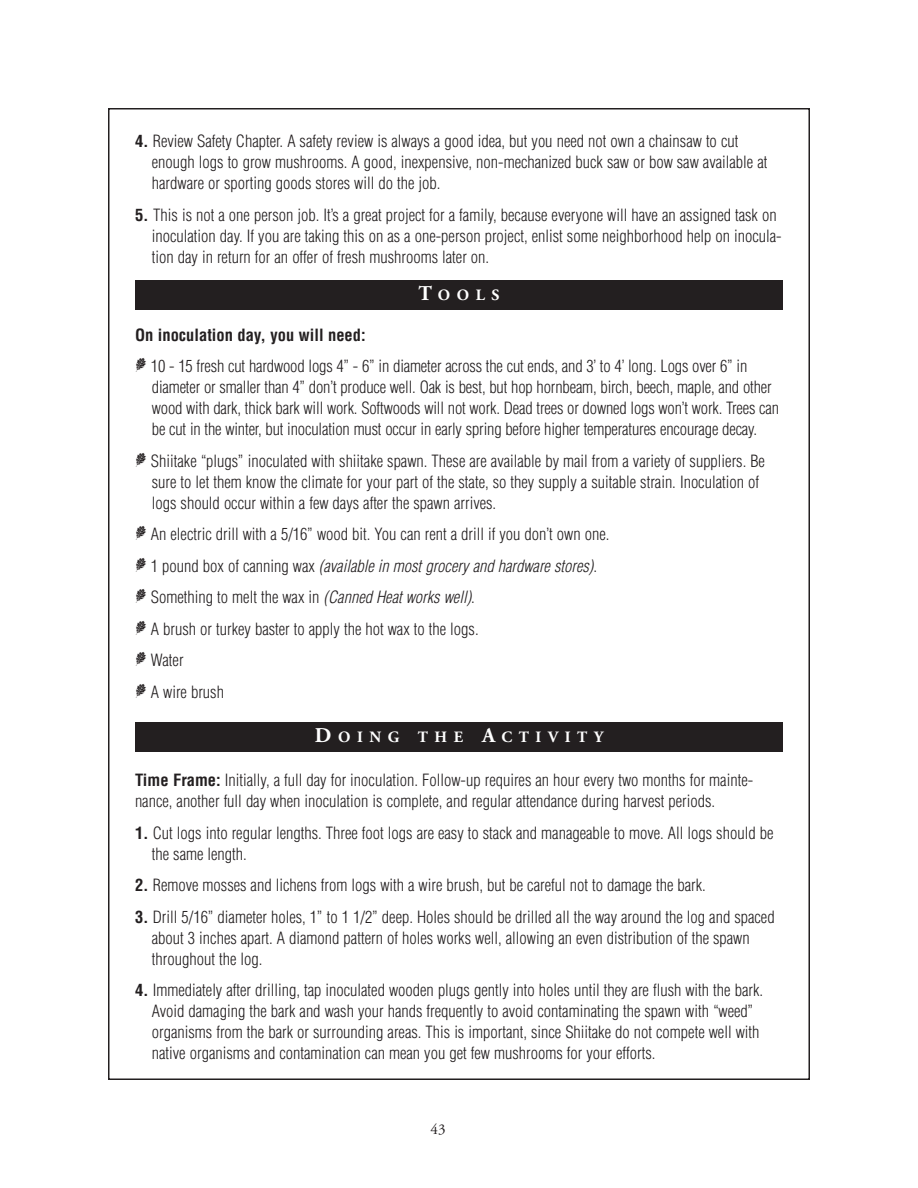
<style>
.page{position:relative;width:918px;height:1188px;background:#fff}
.page>*{position:absolute;margin:0;border:0;box-sizing:border-box;transform-origin:0 0}
.t1{font:300 condensed 16.5px/21px "Helvetica";color:#231f20}
.t2{font:700 15.75px "Adobe Garamond";letter-spacing:.415em;color:#fff}
.t3{font:15px "Adobe Garamond";color:#231f20}
.s1{font-weight:700}
.s2{font-family:"Leaf Assortment";font-weight:400;font-stretch:normal;font-size:18px}
.s3{font-style:italic}
.s4{font-size:21px}
</style>
<div class="page">
<div style="left:135px;top:281px;width:648px;height:29px;background:#231f20"></div>
<div style="left:135px;top:722px;width:648px;height:30px;background:#231f20"></div>
<p class="t1" style="left:152px;top:132px;width:617px;text-indent:-17px"><span class="s1">4.</span> Review Safety Chapter. A safety review is always a good idea, but you need not own a chainsaw to cut enough logs to grow mushrooms. A good, inexpensive, non-mechanized buck saw or bow saw available at hardware or sporting goods stores will do the job.</p>
<p class="t1" style="left:152px;top:206px;width:631px;text-indent:-17px"><span class="s1">5.</span> This is not a one person job. It’s a great project for a family, because everyone will have an assigned task on inoculation day. If you are taking this on as a one-person project, enlist some neighborhood help on inocula&shy;tion day in return for an offer of fresh mushrooms later on.</p>
<p class="t2" style="left:489px;top:289px;width:11px">Y</p>
<p class="t1" style="left:135px;top:321px;width:614px;line-height:31.5px"><span class="s1">On inoculation day, you will need:<br></span><span class="s2">:</span> 10 - 15 fresh cut hardwood logs 4” - 6” in diameter across the cut ends, and 3’ to 4’ long. Logs over 6” in</p>
<p class="t1" style="left:152px;top:378px;width:629px">diameter or smaller than 4” don’t produce well. Oak is best, but hop hornbeam, birch, beech, maple, and other wood with dark, thick bark will work. Softwoods will not work. Dead trees or downed logs won’t work. Trees can be cut in the winter, but inoculation must occur in early spring before higher temperatures encourage decay.</p>
<p class="t1" style="left:152px;top:452px;width:615px;text-indent:-17px"><span class="s2">:</span> Shiitake “plugs” inoculated with shiitake spawn. These are available by mail from a variety of suppliers. Be sure to let them know the climate for your part of the state, so they supply a suitable strain. Inoculation of logs should occur within a few days after the spawn arrives.</p>
<p class="t1" style="left:135px;top:520px;width:476px;line-height:31.5px"><span class="s2">:</span> An electric drill with a 5/16” wood bit. You can rent a drill if you don’t own one. <span class="s2">:</span> 1 pound box of canning wax <span class="s3">(available in most grocery and hardware stores)</span>. <span class="s2">:</span> Something to melt the wax in <span class="s3">(Canned Heat works well)</span>.<br><span class="s2">:</span> A brush or turkey baster to apply the hot wax to the logs.<br><span class="s2">:</span> Water<br><span class="s2">:</span> A wire brush</p>
<p class="t2" style="left:408px;top:730px;width:197px"><span class="s4">F</span>AMILY<span class="s4">A</span>CTIVITY</p>
<p class="t2" style="left:256px;top:730px;width:134px"><span class="s4">B</span>ACKYARD</p>
<p class="t2" style="left:315px;top:730px;width:150px"><span class="s4">D</span>OING THE</p>
<p class="t2" style="left:517px;top:730px;width:112px"><span class="s4">P</span>ROJECT</p>
<p class="t1" style="left:135px;top:771px;width:620px"><span class="s1">Time Frame:</span> Initially, a full day for inoculation. Follow-up requires an hour every two months for mainte&shy;nance, another full day when inoculation is complete, and regular attendance during harvest periods.</p>
<p class="t1" style="left:152px;top:824px;width:623px;text-indent:-17px"><span class="s1">1.</span> Cut logs into regular lengths. Three foot logs are easy to stack and manageable to move. All logs should be the same length.</p>
<p class="t1" style="left:135px;top:876px;width:572px"><span class="s1">2.</span> Remove mosses and lichens from logs with a wire brush, but be careful not to damage the bark.</p>
<p class="t1" style="left:152px;top:908px;width:624px;text-indent:-17px"><span class="s1">3.</span> Drill 5/16” diameter holes, 1” to 1 1/2” deep. Holes should be drilled all the way around the log and spaced about 3 inches apart. A diamond pattern of holes works well, allowing an even distribution of the spawn throughout the log.</p>
<p class="t1" style="left:152px;top:981px;width:613px;text-indent:-17px"><span class="s1">4.</span> Immediately after drilling, tap inoculated wooden plugs gently into holes until they are flush with the bark.<br>Avoid damaging the bark and wash your hands frequently to avoid contaminating the spawn with “weed” organisms from the bark or surrounding areas. This is important, since Shiitake do not compete well with native organisms and contamination can mean you get few mushrooms for your efforts.</p>
<p class="t3" style="left:430px;top:1124px;width:16px">43</p>
</div>
